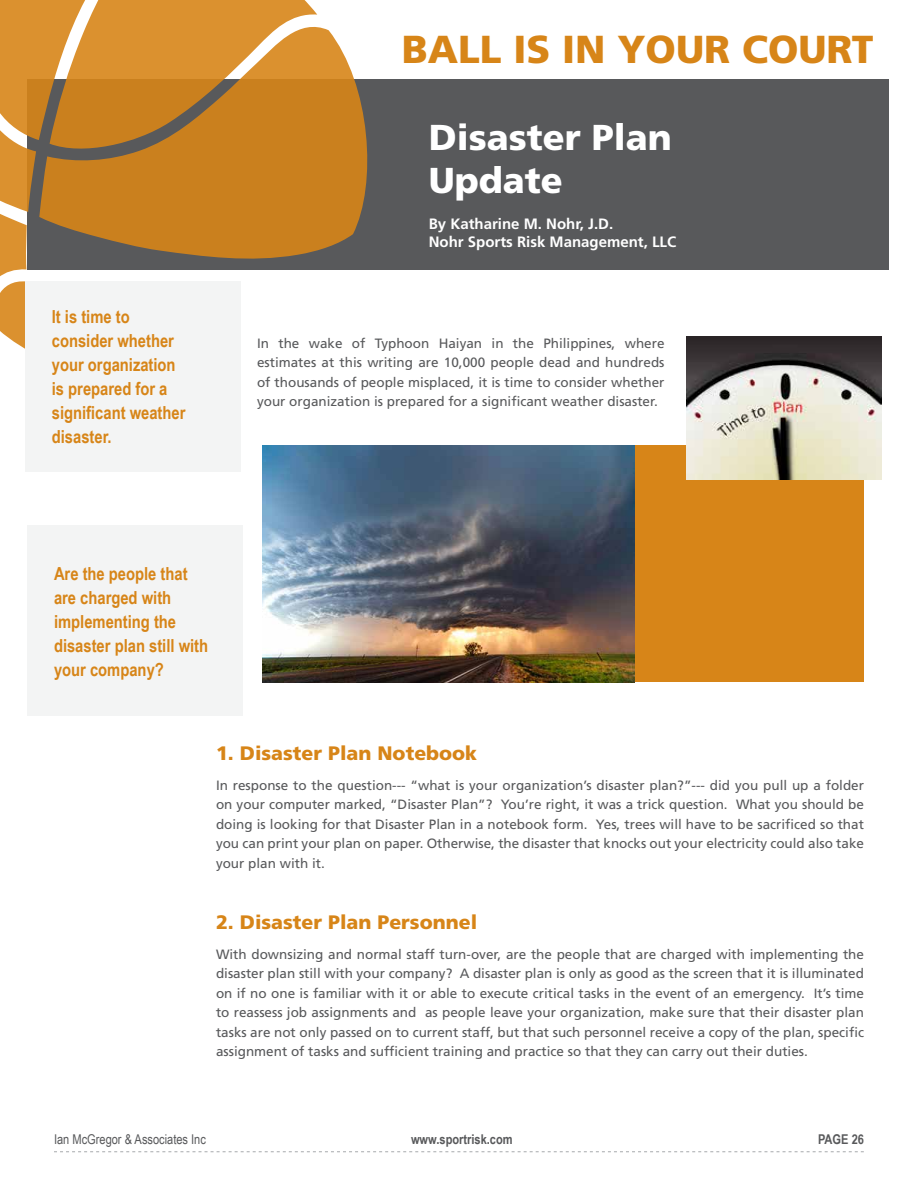
<style>
.page{position:relative;width:918px;height:1188px;background:#fff}
.page>*{position:absolute;margin:0;border:0;box-sizing:border-box;transform-origin:0 0}
.t1{font:900 39px "Frutiger";color:#d78518}
.t2{font:900 36px/43.2px "Frutiger";color:#fff}
.t3{font:900 19.5px "Frutiger";color:#d78518}
.t4{font:700 18px/24px "Arial Narrow";color:#d78518}
.t5{font:700 15px/18px "Frutiger";color:#fff}
.t6{font:13.5px/19.5px "Frutiger";color:#58595b;text-align:justify}
.t7{font:13.5px "Arial Narrow";color:#58595b}
.t8{font:700 13.5px "Arial Narrow";color:#58595b}
</style>
<div class="page">
<svg style="left:54px;top:1151px;width:810px;height:1px"></svg>
<div style="left:27px;top:80px;width:862px;height:190px;background:#58595b"></div>
<svg style="left:317px;top:27px;width:52px;height:224px;fill:#ca801e"></svg>
<svg style="left:0;top:0;width:317px;height:349px"></svg>
<div style="left:25px;top:281px;width:216px;height:190px;background:#f3f4f4"></div>
<div style="left:27px;top:526px;width:216px;height:190px;background:#f3f4f4"></div>
<div style="left:262px;top:446px;width:602px;height:236px;background:#d78518"></div>
<img style="left:262px;top:446px;width:372px;height:236px">
<img style="left:686px;top:336px;width:196px;height:144px">
<h1 class="t1" style="left:402px;top:26px;width:26px">Ball</h1>
<h1 class="t1" style="left:513px;top:26px;width:133px">isinyour</h1>
<h1 class="t1" style="left:742px;top:26px;width:27px">court</h1>
<h3 class="t4" style="left:52px;top:303px;width:135px">It is time to consider whether your organization is prepared for a significant weather disaster.</h3>
<h2 class="t2" style="left:429px;top:115px;width:245px">Disaster Plan<br>Update</h2>
<p class="t5" style="left:429px;top:215px;width:249px">By Katharine M. Nohr, J.D.<br>Nohr Sports Risk Management, LLC</p>
<p class="t6" style="left:257px;top:333px;width:409px">In the wake of Typhoon Haiyan in the Philippines, where estimates at this writing are 10,000 people dead and hundreds of thousands of people misplaced, it is time to consider whether your organization is prepared for a significant weather disaster.</p>
<h3 class="t4" style="left:54px;top:560px;width:156px">Are the people that are charged with implementing the disaster plan still with your company?</h3>
<h3 class="t3" style="left:216px;top:741px;width:263px">1. Disaster Plan Notebook</h3>
<p class="t6" style="left:216px;top:775px;width:650px">In response to the question--- “what is your organization’s disaster plan?”--- did you pull up a folder on your computer marked, “Disaster Plan”? You’re right, it was a trick question. What you should be doing is looking for that Disaster Plan in a notebook form. Yes, trees will have to be sacrificed so that you can print your plan on paper. Otherwise, the disaster that knocks out your electricity could also take your plan with it.</p>
<h3 class="t3" style="left:216px;top:910px;width:263px">2. Disaster Plan Personnel</h3>
<p class="t6" style="left:216px;top:944px;width:650px">With downsizing and normal staff turn-over, are the people that are charged with implementing the disaster plan still with your company? A disaster plan is only as good as the screen that it is illuminated on if no one is familiar with it or able to execute critical tasks in the event of an emergency. It’s time to reassess job assignments and as people leave your organization, make sure that their disaster plan tasks are not only passed on to current staff, but that such personnel receive a copy of the plan, specific assignment of tasks and sufficient training and practice so that they can carry out their duties.</p>
<p class="t7" style="left:54px;top:1129px;width:153px">Ian McGregor &amp; Associates Inc</p>
<p class="t8" style="left:411px;top:1129px;width:103px">www.sportrisk.com</p>
<p class="t8" style="left:818px;top:1129px;width:47px">PAGE 26</p>
</div>
